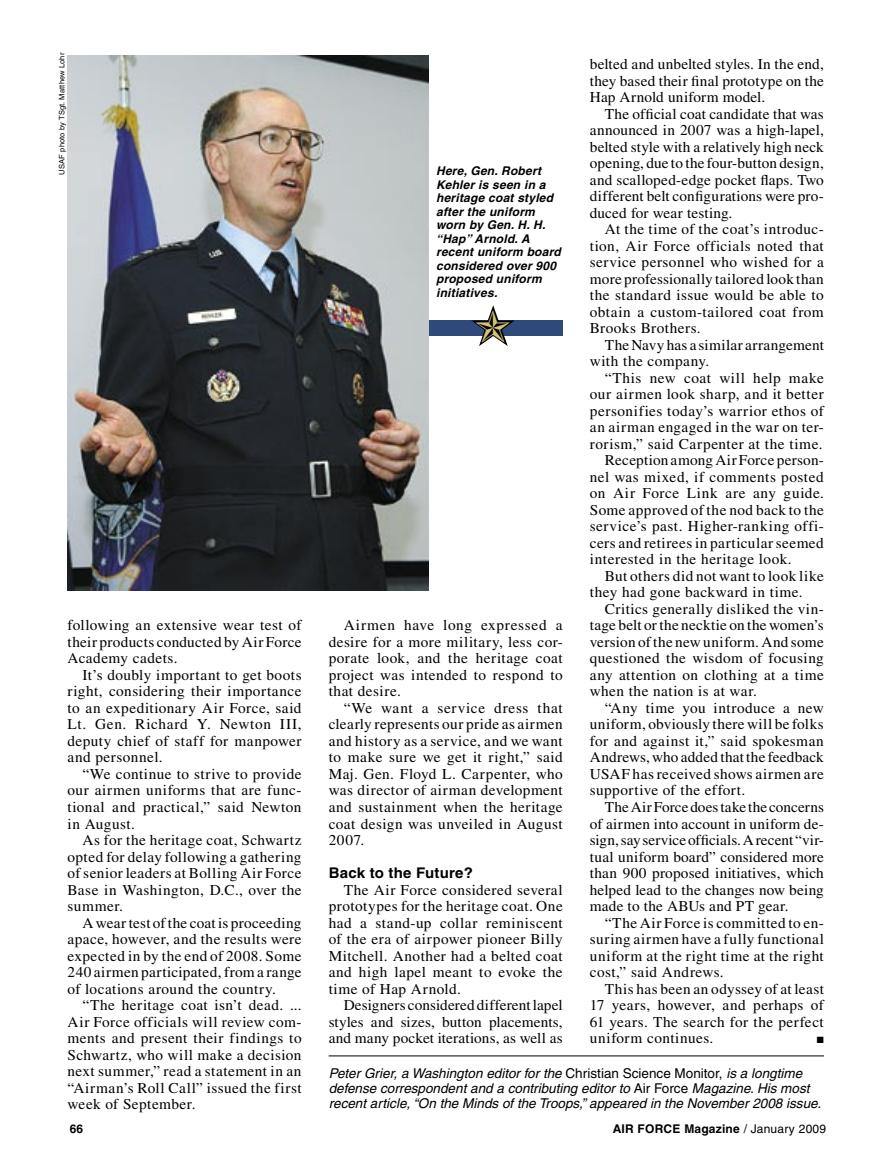
<style>
.page{position:relative;width:878px;height:1175px;background:#fff}
.page>*{position:absolute;margin:0;border:0;box-sizing:border-box;transform-origin:0 0}
.Body_Text{font:15px/16.5px "Times";letter-spacing:.025em;color:#000;text-align:justify}
.Subhead{font:700 14.7px "Helvetica";letter-spacing:.015em;color:#000}
.Author_Note{font:italic 13.5px/15px "Helvetica";color:#000}
.t1{font:italic 700 12px/13.5px "Helvetica";letter-spacing:.02em;color:#000}
.t2{font:700 12px "Helvetica";letter-spacing:.02em;color:#000}
._30{font:9px "Zapf Dingbats";color:#000}
.Photo_Credit{font:7.5px "Helvetica";letter-spacing:.02em;color:#000}
.s1{font-style:normal}
.s2{font-weight:400}
</style>
<div class="page">
<hr style="left:328px;top:1055px;width:496px;height:1px;background:#000">
<div style="left:378px;top:320px;width:184px;height:16px;background:#2e497a"></div>
<img style="left:68px;top:56px;width:360px;height:535px">
<svg style="left:471px;top:305px;width:44px;height:41px"></svg>
<p class="Photo_Credit" style="left:57px;top:174px;width:123px;rotate:-90deg">USAF photo by TSgt. Matthew Lohr</p>
<p class="Body_Text" style="left:68px;top:617px;width:235px">following an extensive wear test of their products conducted by Air Force Academy cadets.</p>
<p class="Body_Text" style="left:68px;top:666px;width:236px;text-indent:15px">It’s doubly important to get boots right, considering their importance to an expeditionary Air Force, said Lt. Gen. Richard Y. Newton III, deputy chief of staff for manpower and personnel.</p>
<p class="Body_Text" style="left:68px;top:765px;width:236px;text-indent:15px">“We continue to strive to provide our airmen uniforms that are func&shy;tional and practical,” said Newton in August.</p>
<p class="Body_Text" style="left:68px;top:831px;width:235px;text-indent:15px">As for the heritage coat, Schwartz opted for delay following a gathering of senior leaders at Bolling Air Force Base in Washington, D.C., over the summer.</p>
<p class="Body_Text" style="left:68px;top:914px;width:235px;text-indent:15px">A wear test of the coat is proceeding apace, however, and the results were expected in by the end of 2008. Some 240 airmen participated, from a range of locations around the country.</p>
<p class="Body_Text" style="left:68px;top:996px;width:236px;text-indent:15px">“The heritage coat isn’t dead. ...<br>Air Force officials will review com&shy;ments and present their findings to Schwartz, who will make a decision next summer,” read a statement in an “Airman’s Roll Call” issued the first week of September.</p>
<p class="Body_Text" style="left:590px;top:56px;width:235px">belted and unbelted styles. In the end, they based their final prototype on the Hap Arnold uniform model.</p>
<p class="Body_Text" style="left:590px;top:105px;width:236px;text-indent:15px">The official coat candidate that was announced in 2007 was a high-lapel, belted style with a relatively high neck opening, due to the four-button design, and scalloped-edge pocket flaps. Two different belt configurations were pro&shy;duced for wear testing.</p>
<p class="Body_Text" style="left:590px;top:221px;width:236px;text-indent:15px">At the time of the coat’s introduc&shy;tion, Air Force officials noted that service personnel who wished for a more professionally tailored look than the standard issue would be able to obtain a custom-tailored coat from Brooks Brothers.</p>
<p class="Body_Text" style="left:590px;top:336px;width:235px;text-indent:15px">The Navy has a similar arrangement with the company.</p>
<p class="Body_Text" style="left:590px;top:369px;width:236px;text-indent:15px">“This new coat will help make our airmen look sharp, and it better personifies today’s warrior ethos of an airman engaged in the war on ter&shy;rorism,” said Carpenter at the time.</p>
<p class="Body_Text" style="left:590px;top:452px;width:236px;text-indent:15px">Reception among Air Force person&shy;nel was mixed, if comments posted on Air Force Link are any guide.<br>Some approved of the nod back to the service’s past. Higher-ranking offi&shy;cers and retirees in particular seemed interested in the heritage look.</p>
<p class="Body_Text" style="left:590px;top:567px;width:235px;text-indent:15px">But others did not want to look like they had gone backward in time.</p>
<p class="Body_Text" style="left:590px;top:600px;width:236px;text-indent:15px">Critics generally disliked the vin&shy;tage belt or the necktie on the women’s version of the new uniform. And some questioned the wisdom of focusing any attention on clothing at a time when the nation is at war.</p>
<p class="Body_Text" style="left:590px;top:699px;width:236px;text-indent:15px">“Any time you introduce a new uniform, obviously there will be folks for and against it,” said spokesman Andrews, who added that the feedback USAF has received shows airmen are supportive of the effort.</p>
<p class="Body_Text" style="left:590px;top:798px;width:236px;text-indent:15px">The Air Force does take the concerns of airmen into account in uniform de&shy;sign, say service officials. A recent “vir&shy;tual uniform board” considered more than 900 proposed initiatives, which helped lead to the changes now being made to the ABUs and PT gear.</p>
<p class="Body_Text" style="left:590px;top:914px;width:236px;text-indent:15px">“The Air Force is committed to en&shy;suring airmen have a fully functional uniform at the right time at the right cost,” said Andrews.</p>
<p class="Body_Text" style="left:590px;top:980px;width:236px;text-indent:15px">This has been an odyssey of at least 17 years, however, and perhaps of 61 years. The search for the perfect uniform continues.</p>
<p class="t1" style="left:436px;top:164px;width:126px">Here, Gen. Robert<br>Kehler is seen in a heritage coat styled after the uniform worn by Gen. H. H. “Hap” Arnold. A recent uniform board considered over 900 proposed uniform initiatives.</p>
<p class="Body_Text" style="left:328px;top:617px;width:236px;text-indent:15px">Airmen have long expressed a desire for a more military, less cor&shy;porate look, and the heritage coat project was intended to respond to that desire.</p>
<p class="Body_Text" style="left:328px;top:699px;width:235px;text-indent:15px">“We want a service dress that clearly represents our pride as airmen and history as a service, and we want to make sure we get it right,” said Maj. Gen. Floyd L. Carpenter, who was director of airman development and sustainment when the heritage coat design was unveiled in August 2007.</p>
<p class="Subhead" style="left:328px;top:864px;width:146px">Back to the Future?</p>
<p class="Body_Text" style="left:328px;top:881px;width:235px;text-indent:15px">The Air Force considered several prototypes for the heritage coat. One had a stand-up collar reminiscent of the era of airpower pioneer Billy Mitchell. Another had a belted coat and high lapel meant to evoke the time of Hap Arnold.</p>
<p class="Body_Text" style="left:328px;top:996px;width:235px;text-indent:15px">Designers considered different lapel styles and sizes, button placements, and many pocket iterations, as well as</p>
<p class="_30" style="left:817px;top:1035px;width:8px">■</p>
<p class="Author_Note" style="left:328px;top:1065px;width:494px">Peter Grier, a Washington editor for the <span class="s1">Christian Science Monitor,</span> is a longtime defense correspondent and a contributing editor to <span class="s1">Air Force</span> Magazine. His most recent article, “On the Minds of the Troops,” appeared in the November 2008 issue.</p>
<p class="t2" style="left:70px;top:1121px;width:15px">66</p>
<p class="t2" style="left:612px;top:1121px;width:215px">AIR FORCE Magazine <span class="s2">/ January 2009</span></p>
</div>
